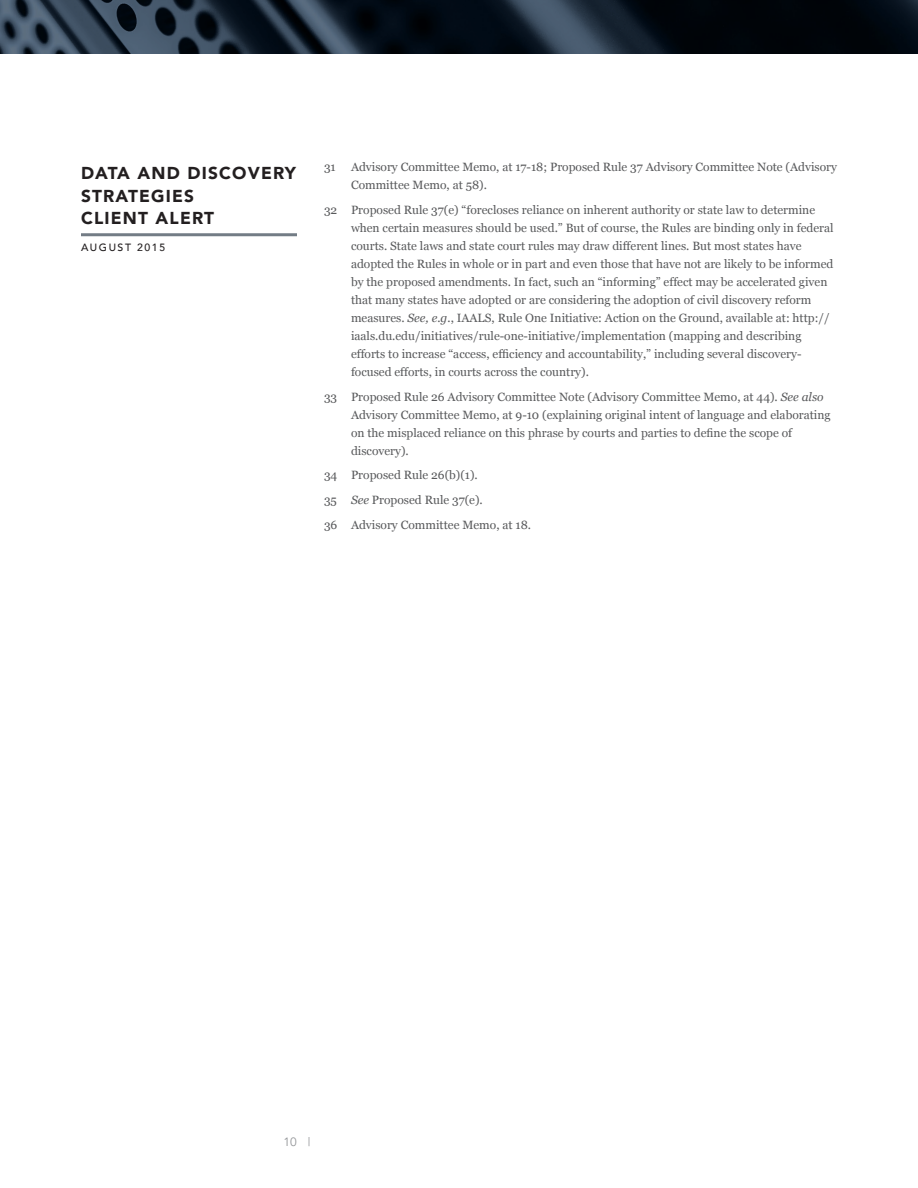
<style>
.page{position:relative;width:918px;height:1188px;background:#fff}
.page>*{position:absolute;margin:0;border:0;box-sizing:border-box;transform-origin:0 0}
.t1{font:900 17.25px/22.5px "Avenir";letter-spacing:.07em;color:#231f20}
.t2{font:12px/18px "Georgia";color:#58595b}
.t3{font:12px "Avenir";color:#939598}
.t4{font:500 10.5px "Avenir";letter-spacing:.15em;color:#231f20}
.s1{font-style:italic}
</style>
<div class="page">
<svg style="left:0;top:0;width:918px;height:54px;background:#16212d"></svg>
<hr style="left:81px;top:233px;width:216px;height:3px;background:#737c85">
<h1 class="t1" style="left:81px;top:162px;width:217px">DATA AND DISCOVERY<br>STRATEGIES<br>CLIENT ALERT</h1>
<p class="t4" style="left:81px;top:239px;width:86px">AUGUST 2015</p>
<p class="t2" style="left:324px;top:158px;width:13px">31</p>
<p class="t2" style="left:351px;top:158px;width:488px">Advisory Committee Memo, at 17-18; Proposed Rule 37 Advisory Committee Note (Advisory<br>Committee Memo, at 58).</p>
<p class="t2" style="left:351px;top:201px;width:484px;text-indent:-27px">32 Proposed Rule 37(e) “forecloses reliance on inherent authority or state law to determine when certain measures should be used.” But of course, the Rules are binding only in federal courts. State laws and state court rules may draw different lines. But most states have adopted the Rules in whole or in part and even those that have not are likely to be informed by the proposed amendments. In fact, such an “informing” effect may be accelerated given that many states have adopted or are considering the adoption of civil discovery reform measures. <span class="s1">See, e.g.</span>, IAALS, Rule One Initiative: Action on the Ground, available at: http:// iaals.du.edu/initiatives/rule-one-initiative/implementation (mapping and describing efforts to increase “access, efficiency and accountability,” including several discovery&shy;focused efforts, in courts across the country).</p>
<p class="t2" style="left:351px;top:388px;width:481px;text-indent:-27px">33 Proposed Rule 26 Advisory Committee Note (Advisory Committee Memo, at 44). <span class="s1">See also </span>Advisory Committee Memo, at 9-10 (explaining original intent of language and elaborating on the misplaced reliance on this phrase by courts and parties to define the scope of discovery).</p>
<p class="t2" style="left:324px;top:463px;width:209px;line-height:24.8px">34 Proposed Rule 26(b)(1).<br>35 <span class="s1">See</span> Proposed Rule 37(e).<br>36 Advisory Committee Memo, at 18.</p>
<p class="t3" style="left:284px;top:1135px;width:28px">10 |</p>
</div>
